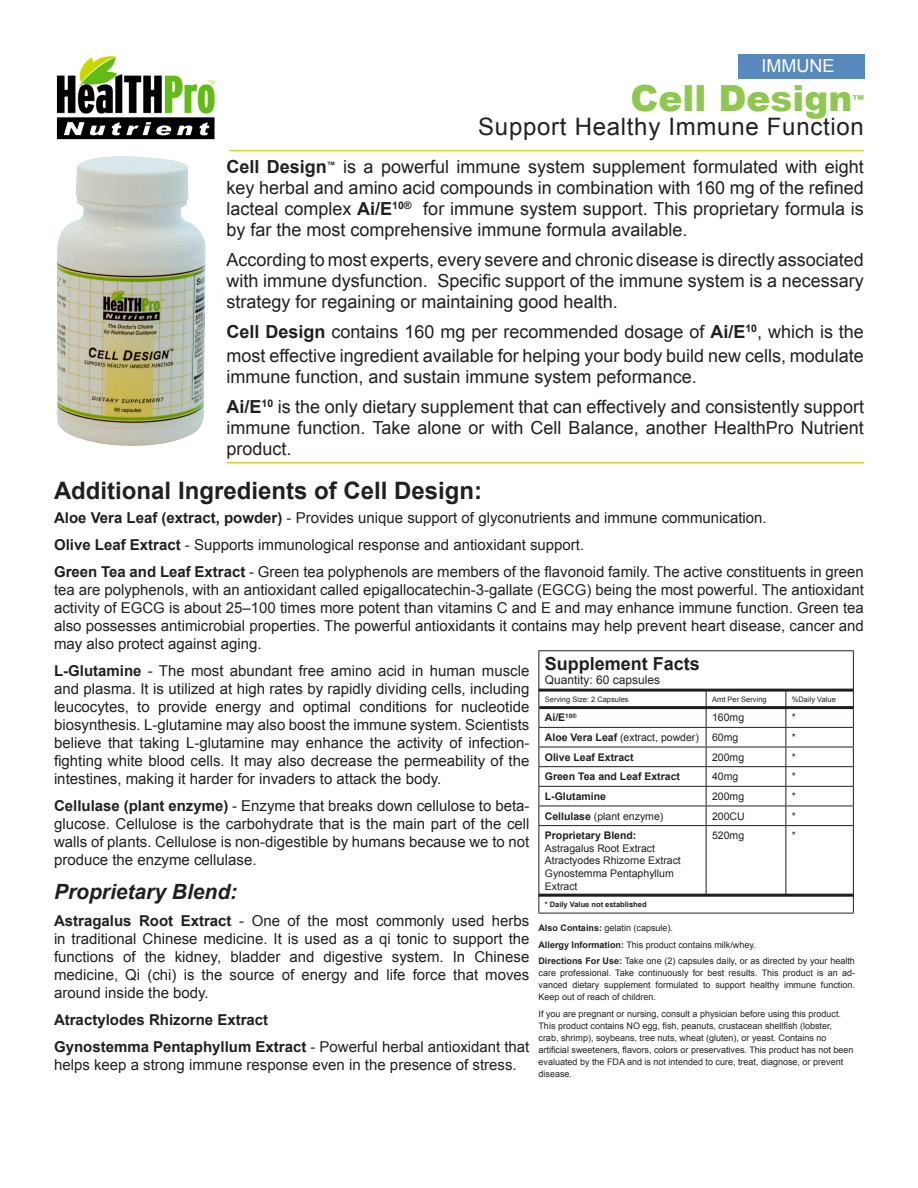
<style>
.page{position:relative;width:918px;height:1188px;background:#fff}
.page>*{position:absolute;margin:0;border:0;box-sizing:border-box;transform-origin:0 0}
.t1{font:900 36px "Arial";color:#8fc851}
.t2{font:700 24px "Arial";color:#231f20}
.t3{font:24px "Arial";letter-spacing:.03em;color:#231f20}
.Main_txt{font:italic 700 21px "Arial";color:#231f20}
.t4{font:18px/21px "Arial";color:#231f20;text-align:justify}
.t5{font:700 18px "Arial";color:#231f20}
.t6{font:18px "Arial";color:#fff}
.Main_txt-2{font:15px/18px "Arial";color:#231f20;text-align:justify}
.Main_txt-3{font:700 15px "Arial";color:#231f20}
.t7{font:900 12.3px "Arial";color:#8fc851}
.t8{font:12px "Arial";color:#231f20}
.t9{font:10.5px/12.6px "Arial";color:#231f20}
.t10{font:700 10.5px "Arial";color:#231f20}
.t11{font:9px/12px "Arial";color:#231f20;text-align:justify}
.t12{font:7.5px "Arial";color:#231f20}
.t13{font:700 7.5px "Arial";color:#231f20}
.s1{font-weight:700}
</style>
<div class="page">
<img style="left:56px;top:56px;width:159px;height:84px">
<hr style="left:538px;top:650px;width:168px;height:1px;background:#231f20">
<hr style="left:538px;top:651px;width:1px;height:39px;background:#231f20">
<hr style="left:706px;top:650px;width:80px;height:1px;background:#231f20">
<hr style="left:786px;top:650px;width:68px;height:1px;background:#231f20">
<hr style="left:853px;top:651px;width:1px;height:39px;background:#231f20">
<hr style="left:786px;top:690px;width:68px;height:1px;background:#231f20">
<hr style="left:538px;top:727px;width:168px;height:1px;background:#231f20">
<hr style="left:706px;top:727px;width:80px;height:1px;background:#231f20">
<hr style="left:786px;top:727px;width:68px;height:1px;background:#231f20">
<hr style="left:538px;top:747px;width:168px;height:1px;background:#231f20">
<hr style="left:706px;top:747px;width:80px;height:1px;background:#231f20">
<hr style="left:786px;top:747px;width:68px;height:1px;background:#231f20">
<hr style="left:538px;top:766px;width:168px;height:1px;background:#231f20">
<hr style="left:706px;top:766px;width:80px;height:1px;background:#231f20">
<hr style="left:786px;top:766px;width:68px;height:1px;background:#231f20">
<hr style="left:538px;top:786px;width:168px;height:1px;background:#231f20">
<hr style="left:706px;top:786px;width:80px;height:1px;background:#231f20">
<hr style="left:786px;top:786px;width:68px;height:1px;background:#231f20">
<hr style="left:538px;top:806px;width:168px;height:1px;background:#231f20">
<svg style="left:538px;top:692px;width:1px;height:133px"></svg>
<hr style="left:706px;top:806px;width:80px;height:1px;background:#231f20">
<svg style="left:706px;top:692px;width:1px;height:133px"></svg>
<hr style="left:786px;top:806px;width:68px;height:1px;background:#231f20">
<svg style="left:786px;top:692px;width:1px;height:133px"></svg>
<svg style="left:853px;top:691px;width:1px;height:134px"></svg>
<hr style="left:538px;top:825px;width:168px;height:1px;background:#231f20">
<hr style="left:538px;top:826px;width:1px;height:69px;background:#231f20">
<hr style="left:706px;top:825px;width:80px;height:1px;background:#231f20">
<hr style="left:706px;top:826px;width:1px;height:69px;background:#231f20">
<hr style="left:786px;top:825px;width:68px;height:1px;background:#231f20">
<hr style="left:786px;top:826px;width:1px;height:69px;background:#231f20">
<hr style="left:853px;top:826px;width:1px;height:69px;background:#231f20">
<svg style="left:538px;top:897px;width:1px;height:16px"></svg>
<svg style="left:853px;top:897px;width:1px;height:16px"></svg>
<hr style="left:538px;top:913px;width:168px;height:1px;background:#231f20">
<hr style="left:706px;top:913px;width:80px;height:1px;background:#231f20">
<hr style="left:786px;top:913px;width:68px;height:1px;background:#231f20">
<hr style="left:538px;top:689px;width:315px;height:3px;background:#231f20">
<hr style="left:539px;top:706px;width:314px;height:3px;background:#231f20">
<hr style="left:538px;top:894px;width:316px;height:3px;background:#231f20">
<img style="left:57px;top:156px;width:149px;height:290px">
<hr style="left:230px;top:150px;width:634px;height:1px;background:#d1d42b">
<hr style="left:226px;top:462px;width:638px;height:2px;background:#d1d42b">
<div style="left:738px;top:54px;width:127px;height:24px;background:#5789bc"></div>
<p class="t6" style="left:762px;top:53px;width:74px">IMMUNE</p>
<p class="t1" style="left:630px;top:72px;width:224px">Cell Design</p>
<p class="t7" style="left:852px;top:91px;width:13px">™</p>
<p class="t3" style="left:478px;top:111px;width:387px">Support Healthy Immune Function</p>
<p class="t4" style="left:226px;top:156px;width:639px"><span class="s1">Cell Design</span><sup>™</sup> is a powerful immune system supplement formulated with eight key herbal and amino acid compounds in combination with 160 mg of the refined lacteal complex <span class="s1">Ai/E</span><sup>10®</sup> for immune system support. This proprietary formula is by far the most comprehensive immune formula available.</p>
<p class="t4" style="left:226px;top:249px;width:639px">According to most experts, every severe and chronic disease is directly associated with immune dysfunction. Specific support of the immune system is a necessary strategy for regaining or maintaining good health.</p>
<p class="t4" style="left:226px;top:320px;width:639px;line-height:24px"><span class="s1">Cell Design</span> contains 160 mg per recommended dosage of <span class="s1">Ai/E</span><sup>10</sup>, which is the most effective ingredient available for helping your body build new cells, modulate</p>
<p class="t4" style="left:226px;top:366px;width:472px">immune function, and sustain immune system peformance.</p>
<p class="t4" style="left:226px;top:396px;width:639px"><span class="s1">Ai/E</span><sup>10</sup> is the only dietary supplement that can effectively and consistently support immune function. Take alone or with Cell Balance, another HealthPro Nutrient product.</p>
<p class="t2" style="left:54px;top:475px;width:430px">Additional Ingredients of Cell Design:</p>
<p class="Main_txt-2" style="left:54px;top:509px;width:714px"><span class="s1">Aloe Vera Leaf (extract, powder)</span> - Provides unique support of glyconutrients and immune communication.</p>
<p class="Main_txt-2" style="left:54px;top:536px;width:532px"><span class="s1">Olive Leaf Extract</span> - Supports immunological response and antioxidant support.</p>
<p class="Main_txt-2" style="left:54px;top:563px;width:811px"><span class="s1">Green Tea and Leaf Extract</span> - Green tea polyphenols are members of the flavonoid family. The active constituents in green tea are polyphenols, with an antioxidant called epigallocatechin-3-gallate (EGCG) being the most powerful. The antioxidant activity of EGCG is about 25–100 times more potent than vitamins C and E and may enhance immune function. Green tea also possesses antimicrobial properties. The powerful antioxidants it contains may help prevent heart disease, cancer and may also protect against aging.</p>
<p class="Main_txt-2" style="left:54px;top:662px;width:477px"><span class="s1">L-Glutamine</span> - The most abundant free amino acid in human muscle and plasma. It is utilized at high rates by rapidly dividing cells, including leucocytes, to provide energy and optimal conditions for nucleotide biosynthesis. L-glutamine may also boost the immune system. Scientists believe that taking L-glutamine may enhance the activity of infection&shy;fighting white blood cells. It may also decrease the permeability of the intestines, making it harder for invaders to attack the body.</p>
<p class="Main_txt-2" style="left:54px;top:797px;width:477px"><span class="s1">Cellulase (plant enzyme)</span> - Enzyme that breaks down cellulose to beta&shy;glucose. Cellulose is the carbohydrate that is the main part of the cell walls of plants. Cellulose is non-digestible by humans because we to not produce the enzyme cellulase.</p>
<p class="Main_txt" style="left:54px;top:878px;width:185px">Proprietary Blend:</p>
<p class="Main_txt-2" style="left:54px;top:912px;width:477px"><span class="s1">Astragalus Root Extract</span> - One of the most commonly used herbs in traditional Chinese medicine. It is used as a qi tonic to support the functions of the kidney, bladder and digestive system. In Chinese medicine, Qi (chi) is the source of energy and life force that moves around inside the body.</p>
<p class="Main_txt-3" style="left:54px;top:1010px;width:216px">Atractylodes Rhizorne Extract</p>
<p class="Main_txt-2" style="left:54px;top:1038px;width:477px"><span class="s1">Gynostemma Pentaphyllum Extract</span> - Powerful herbal antioxidant that helps keep a strong immune response even in the presence of stress.</p>
<p class="t5" style="left:545px;top:652px;width:157px">Supplement Facts</p>
<p class="t8" style="left:545px;top:672px;width:117px">Quantity: 60 capsules</p>
<p class="t12" style="left:545px;top:694px;width:85px">Serving Size: 2 Capsules</p>
<p class="t12" style="left:712px;top:694px;width:56px">Amt Per Serving</p>
<p class="t12" style="left:792px;top:694px;width:46px">%Daily Value</p>
<p class="t10" style="left:545px;top:711px;width:33px">Ai/E<sup>10®</sup></p>
<p class="t9" style="left:712px;top:712px;width:34px">160mg</p>
<p class="t9" style="left:792px;top:712px;width:6px">*</p>
<p class="t9" style="left:545px;top:731px;width:156px"><span class="s1">Aloe Vera Leaf</span> (extract, powder)</p>
<p class="t9" style="left:712px;top:731px;width:28px">60mg</p>
<p class="t9" style="left:792px;top:731px;width:6px">*</p>
<p class="t10" style="left:545px;top:750px;width:90px">Olive Leaf Extract</p>
<p class="t9" style="left:712px;top:751px;width:34px">200mg</p>
<p class="t9" style="left:792px;top:751px;width:6px">*</p>
<p class="t10" style="left:545px;top:770px;width:137px">Green Tea and Leaf Extract</p>
<p class="t9" style="left:712px;top:770px;width:28px">40mg</p>
<p class="t9" style="left:792px;top:770px;width:6px">*</p>
<p class="t10" style="left:545px;top:789px;width:63px">L-Glutamine</p>
<p class="t9" style="left:712px;top:790px;width:34px">200mg</p>
<p class="t9" style="left:792px;top:790px;width:6px">*</p>
<p class="t9" style="left:545px;top:810px;width:120px"><span class="s1">Cellulase</span> (plant enzyme)</p>
<p class="t9" style="left:712px;top:810px;width:34px">200CU</p>
<p class="t9" style="left:792px;top:810px;width:6px">*</p>
<p class="t9" style="left:545px;top:829px;width:137px"><span class="s1">Proprietary Blend:<br></span>Astragalus Root Extract<br>Atractyodes Rhizorne Extract<br>Gynostemma Pentaphyllum<br>Extract</p>
<p class="t9" style="left:712px;top:829px;width:34px">520mg</p>
<p class="t9" style="left:792px;top:829px;width:6px">*</p>
<p class="t13" style="left:545px;top:900px;width:103px">* Daily Value not established</p>
<p class="t11" style="left:538px;top:922px;width:136px"><span class="s1">Also Contains:</span> gelatin (capsule).</p>
<p class="t11" style="left:538px;top:939px;width:219px"><span class="s1">Allergy Information:</span> This product contains milk/whey.</p>
<p class="t11" style="left:538px;top:955px;width:318px"><span class="s1">Directions For Use:</span> Take one (2) capsules daily, or as directed by your health care professional. Take continuously for best results. This product is an ad&shy;vanced dietary supplement formulated to support healthy immune function.<br>Keep out of reach of children.</p>
<p class="t11" style="left:538px;top:1008px;width:304px">If you are pregnant or nursing, consult a physician before using this product.</p>
<p class="t11" style="left:538px;top:1020px;width:316px;text-align:left">This product contains NO egg, fish, peanuts, crustacean shellfish (lobster, crab, shrimp), soybeans, tree nuts, wheat (gluten), or yeast. Contains no artificial sweeteners, flavors, colors or preservatives. This product has not been evaluated by the FDA and is not intended to cure, treat, diagnose, or prevent disease.</p>
</div>
